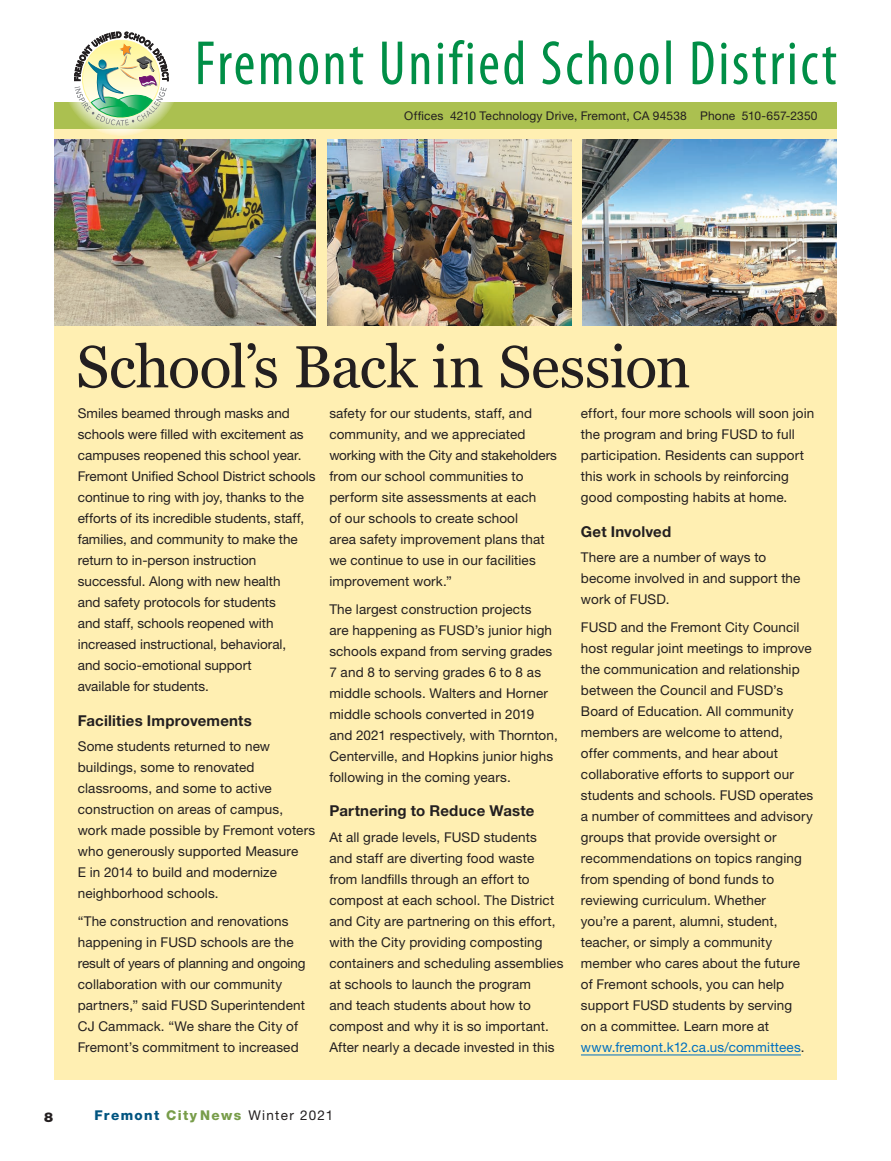
<style>
.page{position:relative;width:891px;height:1161px;background:#fff}
.page>*{position:absolute;margin:0;border:0;box-sizing:border-box;transform-origin:0 0}
.FUSD_headline{font:59.25px "Georgia";letter-spacing:-.01em;color:#231f20}
._2016_subheads_10pt{font:700 15px "Helvetica Neue LT Std";letter-spacing:.015em;color:#231f20}
._2016-paragraph{font:13.5px/21px "Helvetica Neue LT Std";letter-spacing:.01em;color:#231f20}
._2016-paragraph-2{font:13.5px "Helvetica Neue LT Std";letter-spacing:.095em;color:#231f20}
.t1{font:900 13.5px "Helvetica Neue LT Std";color:#231f20}
.t2{font:12px "Helvetica Neue LT Std";letter-spacing:.015em;color:#231f20}
.s1{color:#0070c0}
.s2{font-weight:800;color:#005480}
.s3{font-weight:800;color:#789d4a}
</style>
<div class="page">
<div style="left:54px;top:122px;width:783px;height:958px;background:#ffefb2"></div>
<svg style="left:198px;top:40px;width:638px;height:45px"></svg>
<div style="left:54px;top:102px;width:783px;height:27px;background:#abc050"></div>
<svg style="left:63px;top:19px;width:117px;height:117px"></svg>
<svg style="left:74px;top:32px;width:94px;height:94px"></svg>
<hr style="left:581px;top:1055px;width:220px;height:1px;background:#0070c0">
<img style="left:54px;top:139px;width:262px;height:187px">
<img style="left:582px;top:139px;width:255px;height:187px">
<img style="left:327px;top:139px;width:244px;height:187px">
<p class="t2" style="left:404px;top:109px;width:415px">Offices 4210 Technology Drive, Fremont, CA 94538 Phone 510-657-2350</p>
<p class="FUSD_headline" style="left:76px;top:324px;width:616px">School’s Back in Session</p>
<p class="_2016-paragraph" style="left:78px;top:403px;width:239px">Smiles beamed through masks and schools were filled with excitement as campuses reopened this school year.<br>Fremont Unified School District schools continue to ring with joy, thanks to the efforts of its incredible students, staff, families, and community to make the return to in-person instruction successful. Along with new health<br>and safety protocols for students<br>and staff, schools reopened with increased instructional, behavioral,<br>and socio-emotional support<br>available for students.</p>
<p class="_2016_subheads_10pt" style="left:78px;top:711px;width:176px">Facilities Improvements</p>
<p class="_2016-paragraph" style="left:78px;top:736px;width:239px">Some students returned to new buildings, some to renovated classrooms, and some to active construction on areas of campus, work made possible by Fremont voters who generously supported Measure<br>E in 2014 to build and modernize neighborhood schools.</p>
<p class="_2016-paragraph" style="left:78px;top:910px;width:229px">“The construction and renovations happening in FUSD schools are the result of years of planning and ongoing collaboration with our community partners,” said FUSD Superintendent CJ Cammack. “We share the City of Fremont’s commitment to increased</p>
<p class="_2016-paragraph" style="left:329px;top:403px;width:229px">safety for our students, staff, and community, and we appreciated working with the City and stakeholders from our school communities to perform site assessments at each<br>of our schools to create school<br>area safety improvement plans that we continue to use in our facilities improvement work.”</p>
<p class="_2016-paragraph" style="left:329px;top:598px;width:230px">The largest construction projects<br>are happening as FUSD’s junior high schools expand from serving grades 7 and 8 to serving grades 6 to 8 as middle schools. Walters and Horner middle schools converted in 2019 and 2021 respectively, with Thornton, Centerville, and Hopkins junior highs following in the coming years.</p>
<p class="_2016_subheads_10pt" style="left:329px;top:802px;width:207px">Partnering to Reduce Waste</p>
<p class="_2016-paragraph" style="left:329px;top:826px;width:236px">At all grade levels, FUSD students<br>and staff are diverting food waste from landfills through an effort to compost at each school. The District and City are partnering on this effort, with the City providing composting containers and scheduling assemblies at schools to launch the program<br>and teach students about how to compost and why it is so important.<br>After nearly a decade invested in this</p>
<p class="_2016-paragraph" style="left:581px;top:403px;width:235px">effort, four more schools will soon join the program and bring FUSD to full participation. Residents can support this work in schools by reinforcing good composting habits at home.</p>
<p class="_2016_subheads_10pt" style="left:581px;top:522px;width:92px">Get Involved</p>
<p class="_2016-paragraph" style="left:581px;top:547px;width:221px">There are a number of ways to become involved in and support the work of FUSD.</p>
<p class="_2016-paragraph" style="left:581px;top:616px;width:234px">FUSD and the Fremont City Council host regular joint meetings to improve the communication and relationship between the Council and FUSD’s Board of Education. All community members are welcome to attend, offer comments, and hear about collaborative efforts to support our students and schools. FUSD operates a number of committees and advisory groups that provide oversight or recommendations on topics ranging from spending of bond funds to reviewing curriculum. Whether<br>you’re a parent, alumni, student, teacher, or simply a community member who cares about the future of Fremont schools, you can help support FUSD students by serving<br>on a committee. Learn more at <span class="s1">www.fremont.k12.ca.us/committees</span>.</p>
<p class="t1" style="left:44px;top:1109px;width:11px">8</p>
<p class="_2016-paragraph-2" style="left:94px;top:1107px;width:240px"><span class="s2">Fremont</span> <span class="s3">City News</span> Winter 2021</p>
</div>
